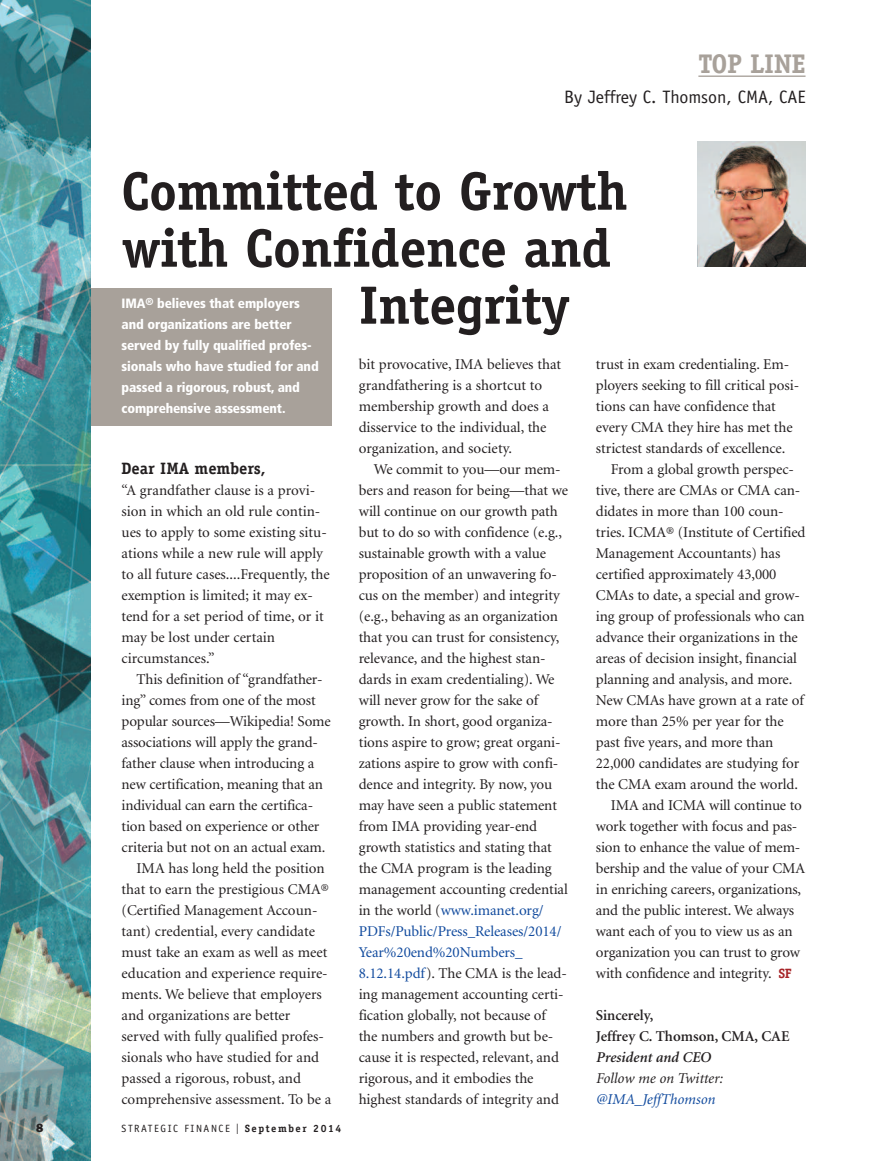
<style>
.page{position:relative;width:878px;height:1161px;background:#fff}
.page>*{position:absolute;margin:0;border:0;box-sizing:border-box;transform-origin:0 0}
.t1{font:700 54px "Officina Serif";letter-spacing:-.01em;color:#231f20}
.t2{font:700 27px "Officina Serif";letter-spacing:-.015em;color:#a8a19a}
.t3{font:18px "Officina Sans";color:#231f20}
.t4{font:700 16.5px "Officina Serif";color:#231f20}
.t5{font:15px/21px "Minion";letter-spacing:-.005em;color:#231f20}
.t6{font:600 15px/21px "Minion";color:#231f20}
.t7{font:italic 15px "Minion";color:#231f20}
.t8{font:italic 15px "Minion";color:#0f499d}
.t9{font:italic 600 15px "Minion";color:#231f20}
.t10{font:900 condensed 13.5px/21px "Frutiger";letter-spacing:-.01em;color:#fff}
.t11{font:800 12px "Franklin Gothic";color:#231f20}
.t12{font:10.5px "Officina Sans";letter-spacing:.15em;color:#231f20}
.s1{color:#0f499d}
.s2{font-family:"Officina Serif";font-weight:700;font-size:13.5px;color:#a72428}
.s3{font-family:"Franklin Gothic";font-size:15px}
.s4{font-family:"Officina Serif";font-weight:700}
</style>
<div class="page">
<hr style="left:698px;top:76px;width:107px;height:1px;background:#a8a19a">
<div style="left:90px;top:288px;width:242px;height:138px;background:#a8a19a"></div>
<img style="left:0;top:0;width:90px;height:1161px">
<img style="left:698px;top:141px;width:108px;height:126px">
<h2 class="t2" style="left:698px;top:54px;width:109px">TOP LINE</h2>
<p class="t3" style="left:564px;top:90px;width:243px">By Jeffrey C. Thomson, CMA, CAE</p>
<h1 class="t1" style="left:122px;top:171px;width:508px">Committed to Growth</h1>
<h1 class="t1" style="left:122px;top:228px;width:491px">with Confidence and</h1>
<h1 class="t1" style="left:359px;top:285px;width:212px">Integrity</h1>
<p class="t10" style="left:122px;top:294px;width:199px">IMA<sup>®</sup> believes that employers and organizations are better served by fully qualified profes&shy;sionals who have studied for and passed a rigorous, robust, and comprehensive assessment.</p>
<p class="t5" style="left:359px;top:355px;width:204px">bit provocative, IMA believes that grandfathering is a shortcut to membership growth and does a disservice to the individual, the organization, and society.</p>
<p class="t5" style="left:358px;top:460px;width:211px;text-indent:15px">We commit to you—our mem&shy;bers and reason for being—that we will continue on our growth path but to do so with confidence (e.g., sustainable growth with a value proposition of an unwavering fo&shy;cus on the member) and integrity (e.g., behaving as an organization that you can trust for consistency, relevance, and the highest stan&shy;dards in exam credentialing). We will never grow for the sake of growth. In short, good organiza&shy;tions aspire to grow; great organi&shy;zations aspire to grow with confi&shy;dence and integrity. By now, you may have seen a public statement from IMA providing year-end growth statistics and stating that the CMA program is the leading management accounting credential in the world (<span class="s1">www.imanet.org/<br>PDFs/Public/Press_Releases/2014/<br>Year%20end%20Numbers_<br>8.12.14.pdf</span>). The CMA is the lead&shy;ing management accounting certi&shy;fication globally, not because of the numbers and growth but be&shy;cause it is respected, relevant, and rigorous, and it embodies the highest standards of integrity and</p>
<p class="t5" style="left:596px;top:355px;width:195px">trust in exam credentialing. Em-</p>
<p class="t5" style="left:596px;top:376px;width:205px">ployers seeking to fill critical posi-</p>
<p class="t5" style="left:596px;top:397px;width:181px">tions can have confidence that</p>
<p class="t5" style="left:596px;top:418px;width:198px">every CMA they hire has met the</p>
<p class="t5" style="left:596px;top:439px;width:191px">strictest standards of excellence.</p>
<p class="t5" style="left:611px;top:460px;width:185px">From a global growth perspec-</p>
<p class="t5" style="left:596px;top:481px;width:206px">tive, there are CMAs or CMA can-</p>
<p class="t5" style="left:596px;top:502px;width:189px">didates in more than 100 coun-</p>
<p class="t5" style="left:596px;top:523px;width:211px">tries. ICMA® (Institute of Certified</p>
<p class="t5" style="left:596px;top:544px;width:186px">Management Accountants) has</p>
<p class="t5" style="left:596px;top:565px;width:182px">certified approximately 43,000</p>
<p class="t5" style="left:596px;top:586px;width:205px">CMAs to date, a special and grow-</p>
<p class="t5" style="left:596px;top:607px;width:210px">ing group of professionals who can</p>
<p class="t5" style="left:596px;top:628px;width:203px">advance their organizations in the</p>
<p class="t5" style="left:596px;top:649px;width:202px">areas of decision insight, financial</p>
<p class="t5" style="left:596px;top:670px;width:198px">planning and analysis, and more.</p>
<p class="t5" style="left:596px;top:691px;width:209px">New CMAs have grown at a rate of</p>
<p class="t5" style="left:596px;top:712px;width:189px">more than 25% per year for the</p>
<p class="t5" style="left:596px;top:733px;width:179px">past five years, and more than</p>
<p class="t5" style="left:596px;top:754px;width:205px">22,000 candidates are studying for</p>
<p class="t5" style="left:596px;top:775px;width:204px">the CMA exam around the world.</p>
<p class="t5" style="left:611px;top:796px;width:192px">IMA and ICMA will continue to</p>
<p class="t5" style="left:596px;top:817px;width:203px">work together with focus and pas-</p>
<p class="t5" style="left:596px;top:838px;width:206px">sion to enhance the value of mem-</p>
<p class="t5" style="left:596px;top:859px;width:211px">bership and the value of your CMA</p>
<p class="t5" style="left:596px;top:880px;width:207px">in enriching careers, organizations,</p>
<p class="t5" style="left:596px;top:901px;width:200px">and the public interest. We always</p>
<p class="t5" style="left:596px;top:922px;width:198px">want each of you to view us as an</p>
<p class="t5" style="left:596px;top:943px;width:206px">organization you can trust to grow</p>
<p class="t5" style="left:596px;top:964px;width:197px">with confidence and integrity. <span class="s2">SF</span></p>
<p class="t6" style="left:596px;top:1006px;width:195px">Sincerely,<br>Jeffrey C. Thomson, CMA, CAE</p>
<p class="t9" style="left:596px;top:1051px;width:117px">President and CEO</p>
<p class="t7" style="left:596px;top:1072px;width:128px">Follow me on Twitter:</p>
<p class="t8" style="left:596px;top:1093px;width:121px">@IMA_JeffThomson</p>
<p class="t4" style="left:122px;top:462px;width:145px">Dear IMA members,</p>
<p class="t5" style="left:121px;top:481px;width:210px">“A grandfather clause is a provi&shy;sion in which an old rule contin&shy;ues to apply to some existing situ&shy;ations while a new rule will apply to all future cases....Frequently, the exemption is limited; it may ex&shy;tend for a set period of time, or it may be lost under certain circumstances.”</p>
<p class="t5" style="left:136px;top:670px;width:188px">This definition of “grandfather-</p>
<p class="t5" style="left:121px;top:691px;width:195px">ing” comes from one of the most</p>
<p class="t5" style="left:121px;top:712px;width:211px">popular sources—Wikipedia! Some</p>
<p class="t5" style="left:121px;top:733px;width:198px">associations will apply the grand-</p>
<p class="t5" style="left:121px;top:754px;width:194px">father clause when introducing a</p>
<p class="t5" style="left:122px;top:775px;width:203px">new certification, meaning that an</p>
<p class="t5" style="left:122px;top:796px;width:193px">individual can earn the certifica-</p>
<p class="t5" style="left:122px;top:817px;width:199px">tion based on experience or other</p>
<p class="t5" style="left:122px;top:838px;width:205px">criteria but not on an actual exam.</p>
<p class="t5" style="left:137px;top:859px;width:189px">IMA has long held the position</p>
<p class="t5" style="left:122px;top:880px;width:209px">that to earn the prestigious CMA®</p>
<p class="t5" style="left:122px;top:901px;width:197px">(Certified Management Accoun-</p>
<p class="t5" style="left:122px;top:922px;width:195px">tant) credential, every candidate</p>
<p class="t5" style="left:122px;top:943px;width:207px">must take an exam as well as meet</p>
<p class="t5" style="left:122px;top:964px;width:208px">education and experience require-</p>
<p class="t5" style="left:122px;top:985px;width:202px">ments. We believe that employers</p>
<p class="t5" style="left:122px;top:1006px;width:170px">and organizations are better</p>
<p class="t5" style="left:122px;top:1027px;width:204px">served with fully qualified profes-</p>
<p class="t5" style="left:122px;top:1048px;width:199px">sionals who have studied for and</p>
<p class="t5" style="left:122px;top:1069px;width:181px">passed a rigorous, robust, and</p>
<p class="t5" style="left:122px;top:1090px;width:211px">comprehensive assessment. To be a</p>
<p class="t11" style="left:36px;top:1124px;width:9px">8</p>
<p class="t12" style="left:122px;top:1125px;width:221px">STRATEGIC FINANCE <span class="s3">I</span> <span class="s4">September 2014</span></p>
</div>
